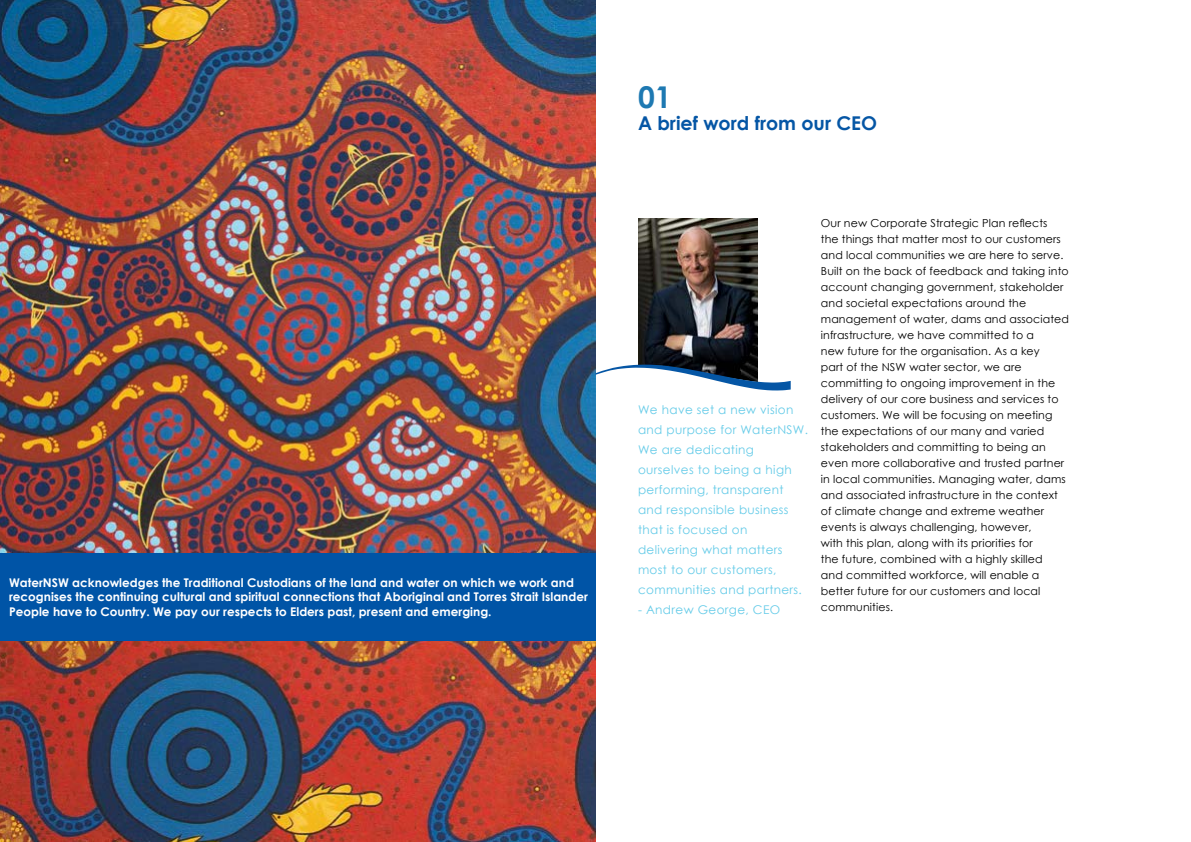
<style>
.page{position:relative;width:1191px;height:842px;background:#fff}
.page>*{position:absolute;margin:0;border:0;box-sizing:border-box;transform-origin:0 0}
.t1{font:700 30px "Century Gothic";color:#1e79b2}
.t2{font:700 19px "Century Gothic";color:#0556a5}
.t3{font:700 12px/14.4px "Century Gothic";color:#fff}
.t4{font:12px/20px "Century Gothic";letter-spacing:.03em;color:#64cbe8}
.t5{font:11px/16px "Century Gothic";letter-spacing:.01em;color:#000}
</style>
<div class="page">
<img style="left:0;top:0;width:595px;height:842px">
<div style="left:0;top:554px;width:595px;height:87px;background:#0054a6"></div>
<img style="left:638px;top:218px;width:119px;height:147px">
<svg style="left:595px;top:365px;width:195px;height:44px"></svg>
<p class="t3" style="left:9px;top:575px;width:580px">WaterNSW acknowledges the Traditional Custodians of the land and water on which we work and recognises the continuing cultural and spiritual connections that Aboriginal and Torres Strait Islander<br>People have to Country. We pay our respects to Elders past, present and emerging.</p>
<h1 class="t1" style="left:638px;top:74px;width:35px">01</h1>
<h2 class="t2" style="left:638px;top:109px;width:241px">A brief word from our CEO</h2>
<p class="t4" style="left:638px;top:400px;width:172px">We have set a new vision and purpose for WaterNSW.<br>We are dedicating ourselves to being a high performing, transparent and responsible business that is focused on delivering what matters most to our customers, communities and partners.</p>
<p class="t4" style="left:638px;top:600px;width:144px">- Andrew George, CEO</p>
<p class="t5" style="left:821px;top:214px;width:250px">Our new Corporate Strategic Plan reflects<br>the things that matter most to our customers and local communities we are here to serve.<br>Built on the back of feedback and taking into account changing government, stakeholder and societal expectations around the management of water, dams and associated infrastructure, we have committed to a<br>new future for the organisation. As a key<br>part of the NSW water sector, we are committing to ongoing improvement in the delivery of our core business and services to customers. We will be focusing on meeting the expectations of our many and varied stakeholders and committing to being an even more collaborative and trusted partner in local communities. Managing water, dams and associated infrastructure in the context of climate change and extreme weather events is always challenging, however,<br>with this plan, along with its priorities for<br>the future, combined with a highly skilled<br>and committed workforce, will enable a better future for our customers and local communities.</p>
</div>
